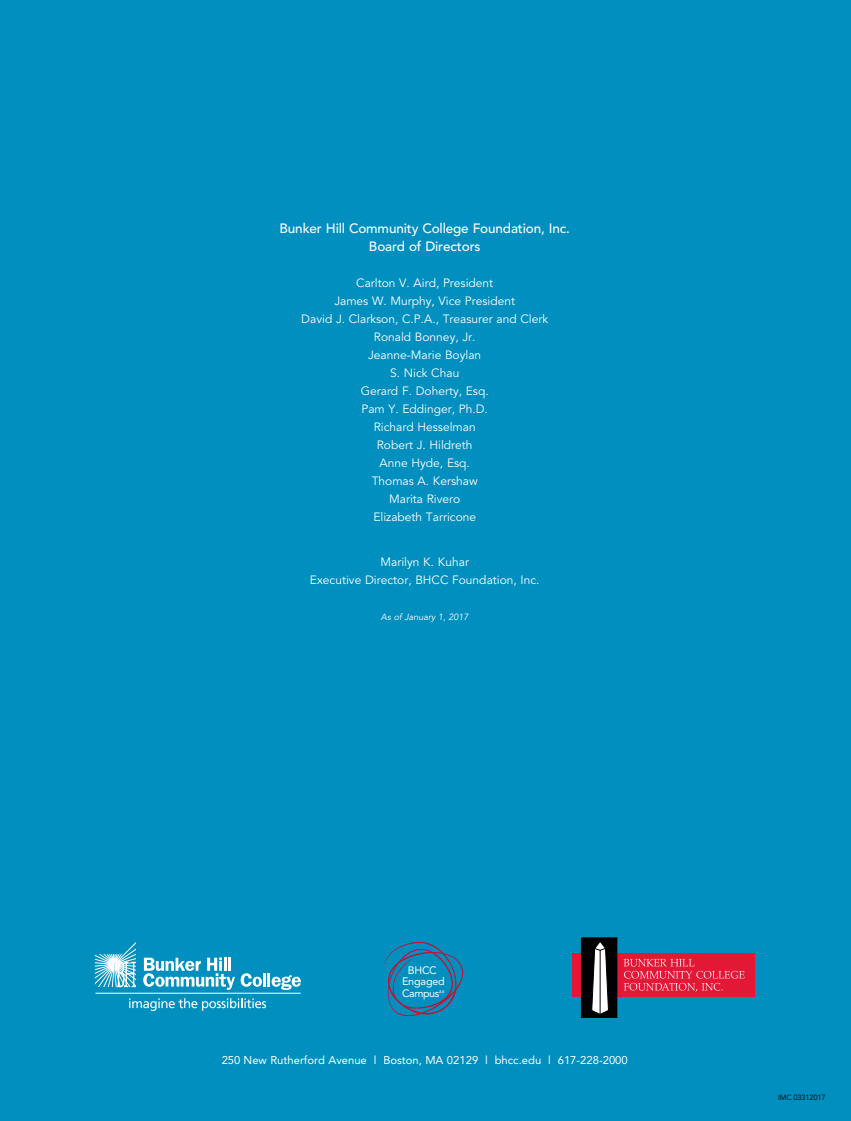
<style>
.page{position:relative;width:851px;height:1121px;background:#fff}
.page>*{position:absolute;margin:0;border:0;box-sizing:border-box;transform-origin:0 0}
.t1{font:500 13.5px/18px "Avenir LT Std";letter-spacing:-.01em;color:#fff;text-align:center}
.t2{font:12px/18px "Avenir LT Std";color:#fff;text-align:center}
.t3{font:11.25px "Avenir LT Std";color:#fff}
.t4{font:10.8px/11.1px "Avenir LT Std";letter-spacing:-.015em;color:#fff;text-align:center}
.t5{font:10.65px "Avenir LT Std";letter-spacing:-.04em;color:#fff}
.t6{font:italic 9px "Avenir LT Std";color:#fff}
.t7{font:7.5px "Avenir LT Std";letter-spacing:-.02em;color:#000}
.t8{font:800 3.6px "Avenir LT Std";color:#fff}
</style>
<div class="page">
<div style="left:0;top:0;width:850px;height:1120px;background:#008fbe"></div>
<svg style="left:143px;top:957px;width:158px;height:33px"></svg>
<hr style="left:95px;top:993px;width:206px;height:1px;background:#fff">
<svg style="left:129px;top:998px;width:137px;height:12px"></svg>
<svg style="left:95px;top:942px;width:41px;height:45px"></svg>
<div style="left:572px;top:953px;width:182px;height:43px;background:#e31837"></div>
<div style="left:581px;top:937px;width:35px;height:80px;background:#000"></div>
<div style="left:581px;top:937px;width:36px;height:80px;border:1px solid #000"></div>
<svg style="left:591px;top:942px;width:18px;height:72px"></svg>
<svg style="left:623px;top:958px;width:121px;height:34px"></svg>
<svg style="left:384px;top:941px;width:80px;height:75px"></svg>
<p class="t1" style="left:279px;top:220px;width:292px">Bunker Hill Community College Foundation, Inc.<br>Board of Directors</p>
<p class="t2" style="left:301px;top:274px;width:248px">Carlton V. Aird, President<br>James W. Murphy, Vice President<br>David J. Clarkson, C.P.A., Treasurer and Clerk<br>Ronald Bonney, Jr.<br>Jeanne-Marie Boylan<br>S. Nick Chau<br>Gerard F. Doherty, Esq.<br>Pam Y. Eddinger, Ph.D.<br>Richard Hesselman<br>Robert J. Hildreth<br>Anne Hyde, Esq.<br>Thomas A. Kershaw<br>Marita Rivero<br>Elizabeth Tarricone</p>
<p class="t2" style="left:310px;top:553px;width:231px">Marilyn K. Kuhar<br>Executive Director, BHCC Foundation, Inc.</p>
<p class="t6" style="left:381px;top:612px;width:89px">As of January 1, 2017</p>
<p class="t4" style="left:402px;top:964px;width:44px">BHCC<br>Engaged</p>
<p class="t5" style="left:402px;top:987px;width:39px">Campus</p>
<p class="t8" style="left:439px;top:989px;width:6px">2.0</p>
<p class="t3" style="left:222px;top:1053px;width:407px">250 New Rutherford Avenue l Boston, MA 02129 l bhcc.edu l 617-228-2000</p>
<p class="t7" style="left:778px;top:1093px;width:49px">IMC 03312017</p>
</div>
